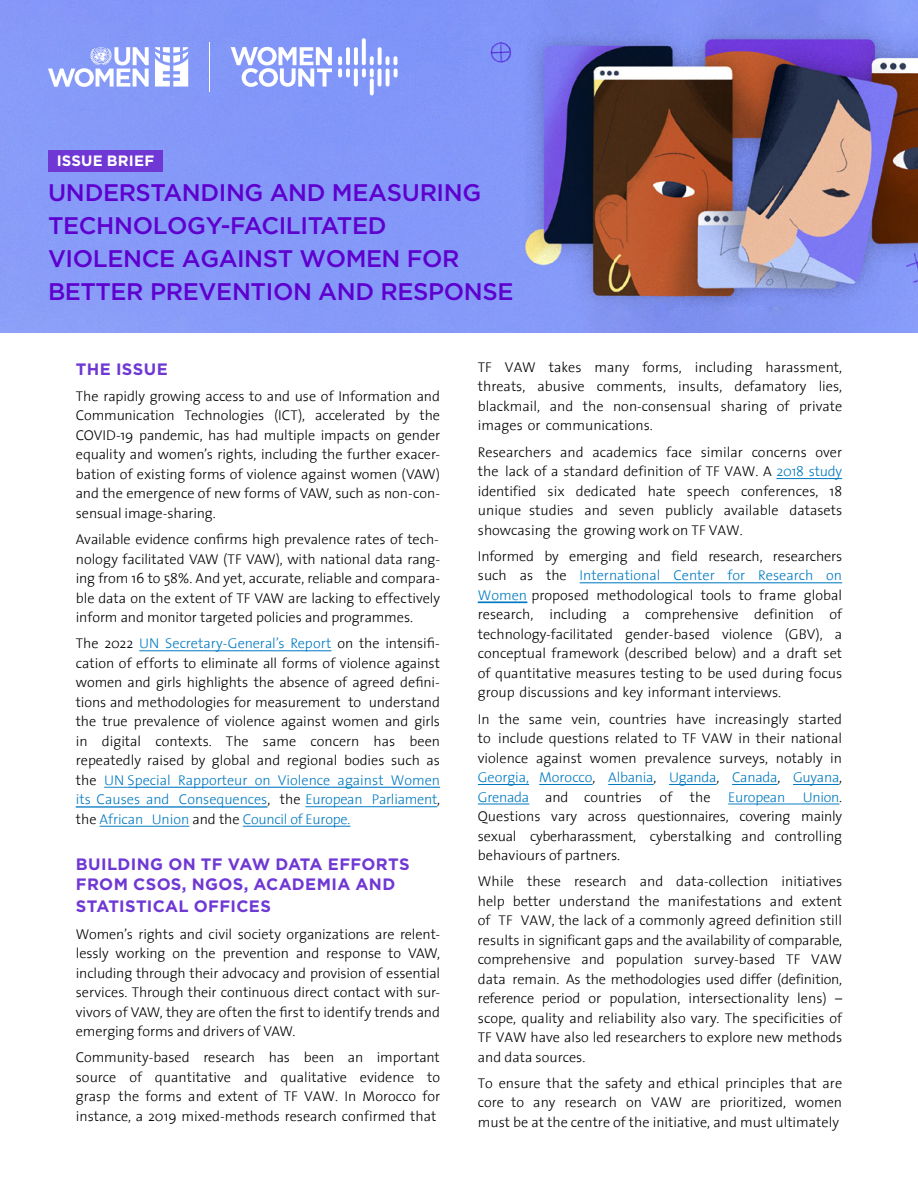
<style>
.page{position:relative;width:918px;height:1188px;background:#fff}
.page>*{position:absolute;margin:0;border:0;box-sizing:border-box;transform-origin:0 0}
.t1{font:500 24px/33px "Gotham";letter-spacing:-.015em;color:#5e00ce}
.t2{font:700 16.5px/19.5px "Gotham";letter-spacing:.02em;color:#6f38d4}
.t3{font:700 15px "Gotham";letter-spacing:.01em;color:#fff}
.t4{font:300 14.25px/19.5px "The Sans";color:#000;text-align:justify}
.s1{color:#007ac2}
</style>
<div class="page">
<hr style="left:243px;top:826px;width:107px;height:1px;background:#007ac2">
<hr style="left:100px;top:826px;width:89px;height:1px;background:#007ac2">
<hr style="left:305px;top:806px;width:132px;height:1px;background:#007ac2">
<hr style="left:76px;top:807px;width:192px;height:1px;background:#007ac2">
<hr style="left:128px;top:787px;width:312px;height:1px;background:#007ac2">
<svg style="left:104px;top:787px;width:24px;height:1px"></svg>
<hr style="left:139px;top:651px;width:193px;height:1px;background:#007ac2">
<hr style="left:728px;top:804px;width:111px;height:1px;background:#007ac2">
<hr style="left:478px;top:804px;width:51px;height:1px;background:#007ac2">
<hr style="left:793px;top:784px;width:47px;height:1px;background:#007ac2">
<hr style="left:732px;top:784px;width:46px;height:1px;background:#007ac2">
<hr style="left:669px;top:784px;width:48px;height:1px;background:#007ac2">
<hr style="left:608px;top:784px;width:46px;height:1px;background:#007ac2">
<hr style="left:539px;top:784px;width:54px;height:1px;background:#007ac2">
<hr style="left:478px;top:784px;width:51px;height:1px;background:#007ac2">
<hr style="left:478px;top:602px;width:49px;height:1px;background:#007ac2">
<hr style="left:580px;top:583px;width:262px;height:1px;background:#007ac2">
<hr style="left:776px;top:478px;width:66px;height:1px;background:#007ac2">
<img style="left:0;top:0;width:918px;height:333px">
<hr style="left:209px;top:42px;width:1px;height:50px;background:#fff">
<svg style="left:231px;top:47px;width:101px;height:40px"></svg>
<hr style="left:346px;top:47px;width:4px;height:18px;background:#fff;border-radius:2px">
<hr style="left:354px;top:47px;width:4px;height:18px;background:#fff;border-radius:2px">
<svg style="left:378px;top:47px;width:4px;height:18px"></svg>
<svg style="left:362px;top:38px;width:4px;height:27px"></svg>
<svg style="left:386px;top:56px;width:12px;height:21px"></svg>
<svg style="left:338px;top:56px;width:12px;height:21px"></svg>
<svg style="left:386px;top:68px;width:4px;height:18px"></svg>
<svg style="left:378px;top:68px;width:4px;height:18px"></svg>
<svg style="left:354px;top:68px;width:4px;height:18px"></svg>
<svg style="left:370px;top:78px;width:4px;height:17px"></svg>
<svg style="left:362px;top:56px;width:12px;height:21px"></svg>
<svg style="left:48px;top:47px;width:101px;height:40px"></svg>
<svg style="left:155px;top:47px;width:33px;height:40px"></svg>
<div style="left:48px;top:150px;width:115px;height:22px;background:#6f38d4"></div>
<p class="t3" style="left:57px;top:152px;width:99px">ISSUE BRIEF</p>
<h1 class="t1" style="left:48px;top:176px;width:467px">UNDERSTANDING AND MEASURING<br>TECHNOLOGY-FACILITATED<br>VIOLENCE AGAINST WOMEN FOR<br>BETTER PREVENTION AND RESPONSE</h1>
<p class="t2" style="left:76px;top:359px;width:93px">THE ISSUE</p>
<p class="t4" style="left:76px;top:386px;width:366px">The rapidly growing access to and use of Information and Communication Technologies (ICT), accelerated by the COVID-19 pandemic, has had multiple impacts on gender equality and women’s rights, including the further exacer&shy;bation of existing forms of violence against women (VAW) and the emergence of new forms of VAW, such as non-con&shy;sensual image-sharing.</p>
<p class="t4" style="left:76px;top:529px;width:366px">Available evidence confirms high prevalence rates of tech&shy;nology facilitated VAW (TF VAW), with national data rang&shy;ing from 16 to 58%. And yet, accurate, reliable and compara&shy;ble data on the extent of TF VAW are lacking to effectively inform and monitor targeted policies and programmes.</p>
<p class="t4" style="left:76px;top:633px;width:366px">The 2022 <span class="s1">UN Secretary-General’s Report</span> on the intensifi&shy;cation of efforts to eliminate all forms of violence against women and girls highlights the absence of agreed defini&shy;tions and methodologies for measurement to understand the true prevalence of violence against women and girls in digital contexts. The same concern has been repeatedly raised by global and regional bodies such as the <span class="s1">UN Special Rapporteur on Violence against Women its Causes and Consequences</span>, the <span class="s1">European Parliament</span>, the <span class="s1">African Union</span> and the <span class="s1">Council of Europe.</span></p>
<p class="t2" style="left:76px;top:854px;width:335px">BUILDING ON TF VAW DATA EFFORTS<br>FROM CSOS, NGOS, ACADEMIA AND</p>
<p class="t2" style="left:76px;top:896px;width:196px">STATISTICAL OFFICES</p>
<p class="t4" style="left:76px;top:924px;width:366px">Women’s rights and civil society organizations are relent&shy;lessly working on the prevention and response to VAW, including through their advocacy and provision of essential services. Through their continuous direct contact with sur&shy;vivors of VAW, they are often the first to identify trends and emerging forms and drivers of VAW.</p>
<p class="t4" style="left:76px;top:1047px;width:366px">Community-based research has been an important source of quantitative and qualitative evidence to grasp the forms and extent of TF VAW. In Morocco for instance, a 2019 mixed-methods research confirmed that</p>
<p class="t4" style="left:478px;top:357px;width:366px">TF VAW takes many forms, including harassment, threats, abusive comments, insults, defamatory lies, blackmail, and the non-consensual sharing of private images or communications.</p>
<p class="t4" style="left:478px;top:442px;width:366px">Researchers and academics face similar concerns over the lack of a standard definition of TF VAW. A <span class="s1">2018 study </span>identified six dedicated hate speech conferences, 18 unique studies and seven publicly available datasets showcasing the growing work on TF VAW.</p>
<p class="t4" style="left:478px;top:546px;width:366px">Informed by emerging and field research, researchers such as the <span class="s1">International Center for Research on Women</span> proposed methodological tools to frame global research, including a comprehensive definition of technology-facilitated gender-based violence (GBV), a conceptual framework (described below) and a draft set of quantitative measures testing to be used during focus group discussions and key informant interviews.</p>
<p class="t4" style="left:478px;top:709px;width:366px">In the same vein, countries have increasingly started to include questions related to TF VAW in their national violence against women prevalence surveys, notably in <span class="s1">Georgia, Morocco</span>, <span class="s1">Albania</span>, <span class="s1">Uganda</span>, <span class="s1">Canada</span>, <span class="s1">Guyana</span>, <span class="s1">Grenada</span> and countries of the <span class="s1">European Union</span>.<br>Questions vary across questionnaires, covering mainly sexual cyberharassment, cyberstalking and controlling behaviours of partners.</p>
<p class="t4" style="left:478px;top:871px;width:366px">While these research and data-collection initiatives help better understand the manifestations and extent of TF VAW, the lack of a commonly agreed definition still results in significant gaps and the availability of comparable, comprehensive and population survey-based TF VAW data remain. As the methodologies used differ (definition, reference period or population, intersectionality lens) – scope, quality and reliability also vary. The specificities of TF VAW have also led researchers to explore new methods and data sources.</p>
<p class="t4" style="left:478px;top:1073px;width:366px">To ensure that the safety and ethical principles that are core to any research on VAW are prioritized, women must be at the centre of the initiative, and must ultimately</p>
</div>
